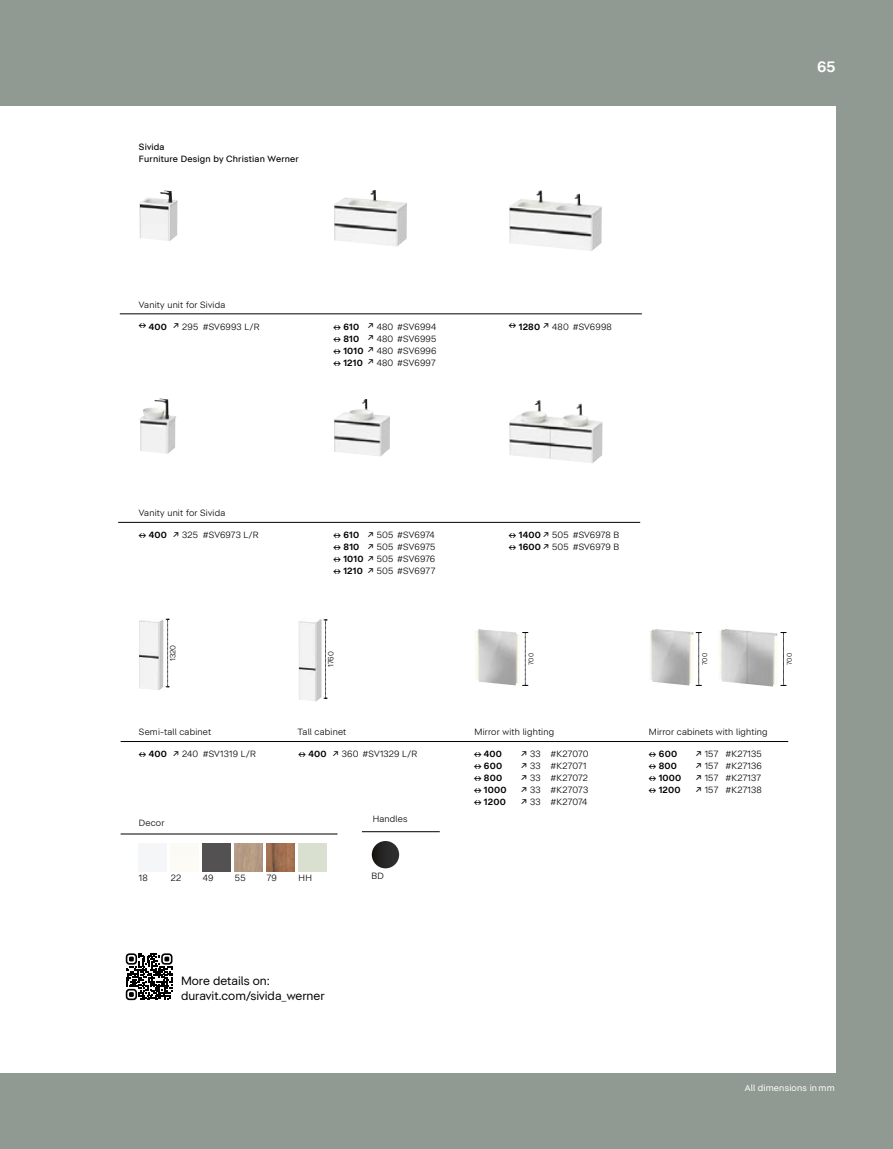
<style>
.page{position:relative;width:893px;height:1149px;background:#fff}
.page>*{position:absolute;margin:0;border:0;box-sizing:border-box;transform-origin:0 0}
.t1{font:700 15px "Dura Next";color:#fff}
.t2{font:12px/15px "Dura Next";color:#000}
.t3{font:300 9px/12px "Dura Next";letter-spacing:.02em;color:#000}
.t4{font:700 9px/12px "Dura Next";letter-spacing:.02em;color:#000}
.t5{font:9px/12px "Dura Next";letter-spacing:.02em;color:#000}
.t6{font:9px "Dura Next";letter-spacing:.02em;color:#fff}
.t7{font:300 7.5px "Dura Next";color:#000}
.t8{font:300 6.6px "Dura Next";letter-spacing:-.01em;color:#000}
.s1{font-weight:700}
.s2{font-family:"Dura Dings 2014 c";font-weight:400}
.s3{font-weight:300}
</style>
<div class="page">
<div style="left:0;top:0;width:893px;height:1148px;background:#919a92"></div>
<div style="left:0;top:106px;width:836px;height:965px;background:#fff"></div>
<svg style="left:126px;top:953px;width:47px;height:46px"></svg>
<hr style="left:120px;top:313px;width:522px;height:1px;background:#000">
<hr style="left:118px;top:522px;width:522px;height:1px;background:#000">
<img style="left:509px;top:400px;width:94px;height:63px">
<img style="left:139px;top:190px;width:39px;height:51px">
<img style="left:334px;top:190px;width:73px;height:57px">
<img style="left:509px;top:190px;width:93px;height:61px">
<img style="left:139px;top:398px;width:37px;height:56px">
<img style="left:334px;top:399px;width:56px;height:57px">
<hr style="left:121px;top:833px;width:216px;height:1px;background:#000">
<img style="left:203px;top:843px;width:28px;height:28px">
<img style="left:235px;top:843px;width:27px;height:28px">
<img style="left:267px;top:843px;width:27px;height:28px">
<hr style="left:362px;top:831px;width:78px;height:1px;background:#000">
<svg style="left:372px;top:840px;width:27px;height:28px"></svg>
<svg style="left:780px;top:632px;width:6px;height:54px"></svg>
<hr style="left:121px;top:741px;width:667px;height:1px;background:#000">
<img style="left:299px;top:619px;width:23px;height:82px">
<svg style="left:324px;top:619px;width:3px;height:79px"></svg>
<img style="left:139px;top:620px;width:24px;height:70px">
<svg style="left:166px;top:619px;width:4px;height:68px"></svg>
<img style="left:475px;top:629px;width:45px;height:56px">
<svg style="left:522px;top:632px;width:6px;height:54px"></svg>
<img style="left:649px;top:629px;width:45px;height:56px">
<svg style="left:696px;top:632px;width:6px;height:54px"></svg>
<img style="left:718px;top:629px;width:59px;height:57px">
<p class="t5" style="left:139px;top:140px;width:161px">Sivida<br>Furniture Design by Christian Werner</p>
<p class="t3" style="left:139px;top:298px;width:88px">Vanity unit for Sivida</p>
<p class="t3" style="left:139px;top:320px;width:122px"><sup>↔</sup> <span class="s1">400</span> <sup>↗</sup> 295 #SV6993 L/R</p>
<p class="t4" style="left:333px;top:320px;width:105px"><span class="s2">↔</span> 610<br><span class="s2">↔</span> 810<br><span class="s2">↔</span> 1010 <sup>↗</sup> <span class="s3">480 #SV6996 </span><span class="s2">↔</span> 1210</p>
<p class="t3" style="left:367px;top:320px;width:70px"><sup>↗</sup> 480 #SV6994 <sup>↗</sup> 480 #SV6995</p>
<p class="t3" style="left:367px;top:356px;width:70px"><sup>↗</sup> 480 #SV6997</p>
<p class="t3" style="left:509px;top:320px;width:105px"><sup>↔</sup> <span class="s1">1280</span> <sup>↗</sup> 480 #SV6998</p>
<h1 class="t1" style="left:817px;top:55px;width:20px">65</h1>
<p class="t3" style="left:139px;top:506px;width:88px">Vanity unit for Sivida</p>
<p class="t3" style="left:139px;top:528px;width:121px"><span class="s2">↔</span> <span class="s1">400</span> <sup>↗</sup> 325 #SV6973 L/R</p>
<p class="t3" style="left:509px;top:528px;width:112px"><span class="s2">↔</span> <span class="s1">1400</span> <sup>↗</sup> 505 #SV6978 B <span class="s2">↔</span> <span class="s1">1600</span> <sup>↗</sup> 505 #SV6979 B</p>
<p class="t3" style="left:367px;top:528px;width:69px"><sup>↗</sup> 505 #SV6974 <sup>↗</sup> 505 #SV6975</p>
<p class="t3" style="left:367px;top:564px;width:69px"><sup>↗</sup> 505 #SV6977</p>
<p class="t4" style="left:333px;top:528px;width:103px"><span class="s2">↔</span> 610<br><span class="s2">↔</span> 810<br><span class="s2">↔</span> 1010 <sup>↗</sup> <span class="s3">505 #SV6976 </span><span class="s2">↔</span> 1210</p>
<p class="t7" style="left:167px;top:661px;width:18px;rotate:-90deg">1320</p>
<p class="t8" style="left:526px;top:664px;width:13px;rotate:-90deg">700</p>
<p class="t8" style="left:700px;top:664px;width:13px;rotate:-90deg">700</p>
<p class="t7" style="left:325px;top:666px;width:17px;rotate:-90deg">1760</p>
<p class="t8" style="left:784px;top:664px;width:13px;rotate:-90deg">700</p>
<p class="t3" style="left:139px;top:724px;width:74px">Semi-tall cabinet</p>
<p class="t3" style="left:298px;top:724px;width:50px">Tall cabinet</p>
<p class="t3" style="left:474px;top:724px;width:81px">Mirror with lighting</p>
<p class="t3" style="left:649px;top:724px;width:120px">Mirror cabinets with lighting</p>
<p class="t3" style="left:139px;top:747px;width:118px"><span class="s2">↔</span> <span class="s1">400</span> <sup>↗</sup> 240 #SV1319 L/R</p>
<p class="t3" style="left:299px;top:747px;width:120px"><span class="s2">↔</span> <span class="s1">400</span> <sup>↗</sup> 360 #SV1329 L/R</p>
<p class="t4" style="left:474px;top:747px;width:34px"><span class="s2">↔</span> 400 <span class="s2">↔</span> 600 <span class="s2">↔</span> 800 <span class="s2">↔</span> 1000 <span class="s2">↔</span> 1200</p>
<p class="t3" style="left:521px;top:747px;width:21px;text-align:justify"><sup>↗</sup> 33 <sup>↗</sup> 33 <sup>↗</sup> 33 <sup>↗</sup> 33 <sup>↗</sup> 33</p>
<p class="t3" style="left:551px;top:747px;width:39px">#K27070 #K27071 #K27072 #K27073 #K27074</p>
<p class="t4" style="left:649px;top:747px;width:34px"><span class="s2">↔</span> 600 <span class="s2">↔</span> 800 <span class="s2">↔</span> 1000 <span class="s2">↔</span> 1200</p>
<p class="t3" style="left:696px;top:747px;width:24px;text-align:justify"><sup>↗</sup> 157 <sup>↗</sup> 157 <sup>↗</sup> 157 <sup>↗</sup> 157</p>
<p class="t3" style="left:725px;top:747px;width:38px;text-align:justify">#K27135 #K27136 #K27137 #K27138</p>
<p class="t3" style="left:139px;top:815px;width:27px">Decor</p>
<p class="t3" style="left:373px;top:812px;width:36px">Handles</p>
<p class="t3" style="left:139px;top:871px;width:10px">18</p>
<p class="t3" style="left:171px;top:871px;width:12px">22</p>
<p class="t3" style="left:203px;top:871px;width:12px">49</p>
<p class="t3" style="left:235px;top:871px;width:12px">55</p>
<p class="t3" style="left:267px;top:870px;width:12px">79</p>
<p class="t3" style="left:299px;top:871px;width:15px">HH</p>
<p class="t3" style="left:371px;top:868px;width:14px">BD</p>
<h2 class="t2" style="left:181px;top:971px;width:145px">More details on: duravit.com/sivida_werner</h2>
<p class="t6" style="left:745px;top:1081px;width:92px">All dimensions in mm</p>
</div>
